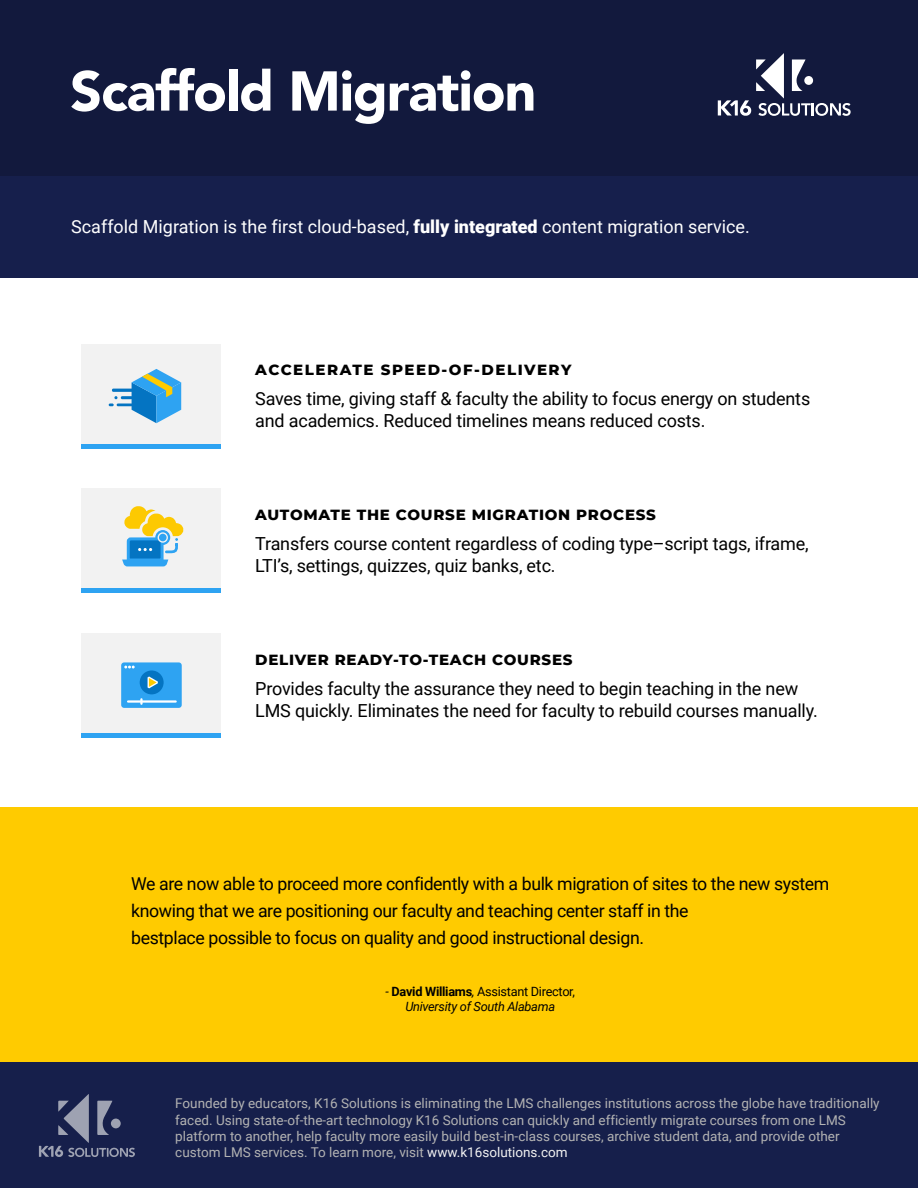
<style>
.page{position:relative;width:918px;height:1188px;background:#fff}
.page>*{position:absolute;margin:0;border:0;box-sizing:border-box;transform-origin:0 0}
.t1{font:900 55.5px "Avenir";letter-spacing:-.02em;color:#fff}
.t2{font:18px/21.6px "Roboto";letter-spacing:-.01em;color:#000}
.t3{font:18px "Roboto";color:#fff}
.t4{font:17.7px/27px "Roboto";letter-spacing:-.02em;color:#000}
.t5{font:800 15px "Montserrat";letter-spacing:.05em;color:#000}
.t6{font:800 15px "Montserrat";letter-spacing:.1em;color:#000}
.t7{font:13.5px/16.2px "Roboto";color:#b3b3b3}
.t8{font:italic 12.75px/15.3px "Roboto";letter-spacing:-.02em;color:#000;text-align:center}
.s1{font-weight:900}
.s2{font-weight:700;font-style:normal}
.s3{font-style:normal}
.s4{color:#f2f2f2}
</style>
<div class="page">
<div style="left:0;top:0;width:918px;height:277px;background:#161f4c"></div>
<div style="left:0;top:0;width:918px;height:176px;background:#12193d"></div>
<div style="left:0;top:807px;width:918px;height:255px;background:#ffcb00"></div>
<div style="left:82px;top:344px;width:139px;height:105px;background:#f2f2f2"></div>
<div style="left:82px;top:444px;width:139px;height:5px;background:#2ea3f2"></div>
<div style="left:82px;top:488px;width:139px;height:105px;background:#f2f2f2"></div>
<div style="left:82px;top:633px;width:139px;height:105px;background:#f2f2f2"></div>
<svg style="left:718px;top:53px;width:133px;height:63px"></svg>
<div style="left:0;top:1062px;width:918px;height:126px;background:#161f4b"></div>
<svg style="left:39px;top:1094px;width:96px;height:63px"></svg>
<div style="left:82px;top:588px;width:139px;height:5px;background:#2ea3f2"></div>
<div style="left:82px;top:733px;width:139px;height:5px;background:#2ea3f2"></div>
<svg style="left:109px;top:369px;width:72px;height:54px"></svg>
<svg style="left:122px;top:506px;width:62px;height:61px"></svg>
<div style="left:121px;top:662px;width:61px;height:46px;background:#2ea3f2;border-radius:3px"></div>
<hr style="left:128px;top:700px;width:48px;height:3px;background:#fff">
<svg style="left:138px;top:669px;width:27px;height:27px"></svg>
<div style="left:137px;top:668px;width:29px;height:29px;border:3px solid #2ea3f2;border-radius:50%"></div>
<svg style="left:124px;top:666px;width:11px;height:2px"></svg>
<svg style="left:146px;top:675px;width:14px;height:15px"></svg>
<h1 class="t1" style="left:70px;top:44px;width:468px">Scaffold Migration</h1>
<h2 class="t3" style="left:71px;top:214px;width:680px">Scaffold Migration is the first cloud-based, <span class="s1">fully integrated</span> content migration service.</h2>
<p class="t6" style="left:255px;top:358px;width:318px">ACCELERATE SPEED-OF-DELIVERY</p>
<h2 class="t2" style="left:255px;top:388px;width:557px">Saves time, giving staff &amp; faculty the ability to focus energy on students and academics. Reduced timelines means reduced costs.</h2>
<p class="t5" style="left:255px;top:503px;width:402px">AUTOMATE THE COURSE MIGRATION PROCESS</p>
<h2 class="t2" style="left:255px;top:532px;width:555px">Transfers course content regardless of coding type–script tags, iframe,<br>LTI’s, settings, quizzes, quiz banks, etc.</h2>
<p class="t5" style="left:255px;top:648px;width:319px">DELIVER READY-TO-TEACH COURSES</p>
<h2 class="t2" style="left:255px;top:677px;width:564px">Provides faculty the assurance they need to begin teaching in the new<br>LMS quickly. Eliminates the need for faculty to rebuild courses manually.</h2>
<h3 class="t4" style="left:131px;top:869px;width:700px">We are now able to proceed more confidently with a bulk migration of sites to the new system knowing that we are positioning our faculty and teaching center staff in the<br>bestplace possible to focus on quality and good instructional design.</h3>
<p class="t8" style="left:386px;top:983px;width:191px">- <span class="s2">David Williams</span>, <span class="s3">Assistant Director,<br></span>University of South Alabama</p>
<p class="t7" style="left:175px;top:1095px;width:706px">Founded by educators, K16 Solutions is eliminating the LMS challenges institutions across the globe have traditionally faced. Using state-of-the-art technology K16 Solutions can quickly and efficiently migrate courses from one LMS platform to another, help faculty more easily build best-in-class courses, archive student data, and provide other custom LMS services. To learn more, visit <span class="s4">www.k16solutions.com</span></p>
</div>
